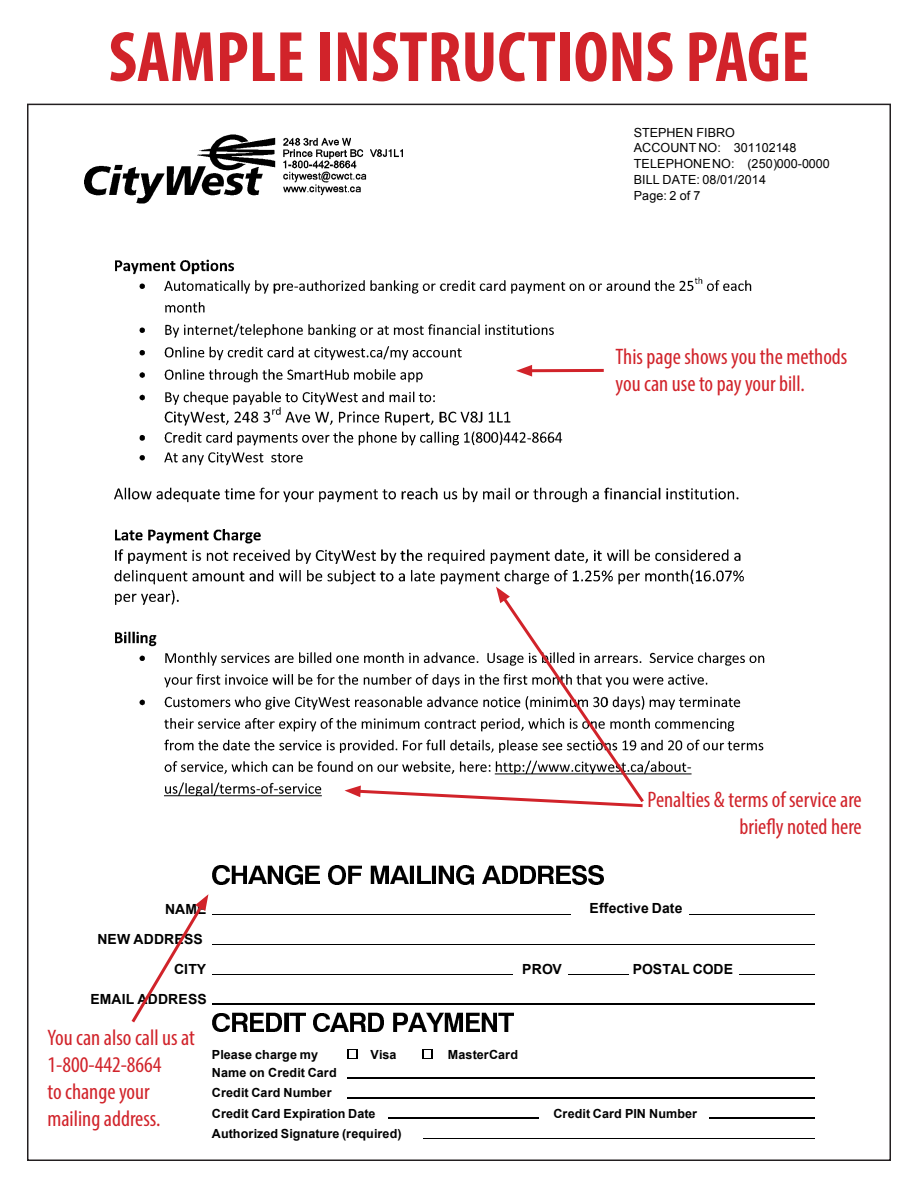
<style>
.page{position:relative;width:918px;height:1188px;background:#fff}
.page>*{position:absolute;margin:0;border:0;box-sizing:border-box;transform-origin:0 0}
.t1{font:700 condensed 72px "Myriad Pro";color:#d1232a}
.t2{font:condensed 22.5px/27px "Myriad Pro";color:#d1232a}
.t3{font:700 13.95px "Arial";letter-spacing:.01em;color:#000}
.t4{font:700 12.6px "Arial";letter-spacing:.01em;color:#000}
.t5{font:12.6px/15.8px "Arial";letter-spacing:.01em;color:#000}
</style>
<div class="page">
<img style="left:84px;top:134px;width:319px;height:70px">
<img style="left:114px;top:259px;width:651px;height:538px">
<hr style="left:348px;top:1078px;width:171px;height:1px;background:#000">
<hr style="left:348px;top:1077px;width:171px;height:1px;background:#000">
<hr style="left:348px;top:1098px;width:171px;height:1px;background:#000">
<hr style="left:348px;top:1097px;width:171px;height:1px;background:#000">
<svg style="left:348px;top:1049px;width:10px;height:10px"></svg>
<hr style="left:383px;top:944px;width:172px;height:1px;background:#000">
<hr style="left:383px;top:914px;width:172px;height:1px;background:#000">
<hr style="left:383px;top:1004px;width:172px;height:1px;background:#000">
<hr style="left:383px;top:1003px;width:172px;height:1px;background:#000">
<hr style="left:383px;top:975px;width:130px;height:1px;background:#000">
<hr style="left:383px;top:974px;width:130px;height:1px;background:#000">
<hr style="left:519px;top:1098px;width:171px;height:1px;background:#000">
<hr style="left:519px;top:1097px;width:171px;height:1px;background:#000">
<hr style="left:388px;top:1118px;width:150px;height:1px;background:#000">
<hr style="left:726px;top:1004px;width:89px;height:1px;background:#000">
<hr style="left:726px;top:1003px;width:89px;height:1px;background:#000">
<hr style="left:423px;top:1138px;width:171px;height:1px;background:#000">
<svg style="left:423px;top:1049px;width:10px;height:10px"></svg>
<hr style="left:212px;top:914px;width:171px;height:1px;background:#000">
<hr style="left:212px;top:1004px;width:171px;height:1px;background:#000">
<hr style="left:212px;top:1003px;width:171px;height:1px;background:#000">
<hr style="left:212px;top:944px;width:171px;height:1px;background:#000">
<hr style="left:212px;top:975px;width:171px;height:1px;background:#000">
<hr style="left:212px;top:974px;width:171px;height:1px;background:#000">
<hr style="left:519px;top:1078px;width:171px;height:1px;background:#000">
<hr style="left:519px;top:1077px;width:171px;height:1px;background:#000">
<hr style="left:726px;top:944px;width:89px;height:1px;background:#000">
<hr style="left:555px;top:944px;width:171px;height:1px;background:#000">
<hr style="left:555px;top:1004px;width:171px;height:1px;background:#000">
<hr style="left:555px;top:1003px;width:171px;height:1px;background:#000">
<svg style="left:555px;top:914px;width:16px;height:1px"></svg>
<hr style="left:594px;top:1138px;width:172px;height:1px;background:#000">
<hr style="left:690px;top:914px;width:125px;height:1px;background:#000">
<hr style="left:569px;top:975px;width:60px;height:1px;background:#000">
<hr style="left:569px;top:974px;width:60px;height:1px;background:#000">
<hr style="left:766px;top:1138px;width:49px;height:1px;background:#000">
<img style="left:212px;top:1012px;width:76px;height:20px">
<img style="left:290px;top:1012px;width:15px;height:19px">
<img style="left:313px;top:1012px;width:71px;height:20px">
<img style="left:393px;top:1012px;width:69px;height:19px">
<img style="left:466px;top:1012px;width:31px;height:19px">
<img style="left:499px;top:1012px;width:15px;height:19px">
<img style="left:212px;top:865px;width:34px;height:20px">
<img style="left:248px;top:865px;width:34px;height:19px">
<img style="left:285px;top:866px;width:17px;height:19px">
<img style="left:305px;top:865px;width:14px;height:19px">
<img style="left:328px;top:865px;width:34px;height:20px">
<img style="left:370px;top:865px;width:18px;height:19px">
<img style="left:390px;top:865px;width:23px;height:19px">
<img style="left:417px;top:865px;width:19px;height:19px">
<img style="left:438px;top:865px;width:16px;height:19px">
<img style="left:456px;top:866px;width:17px;height:19px">
<img style="left:482px;top:865px;width:122px;height:20px">
<hr style="left:690px;top:1098px;width:125px;height:1px;background:#000">
<hr style="left:690px;top:1097px;width:125px;height:1px;background:#000">
<hr style="left:690px;top:1078px;width:125px;height:1px;background:#000">
<hr style="left:690px;top:1077px;width:125px;height:1px;background:#000">
<hr style="left:709px;top:1118px;width:106px;height:1px;background:#000">
<hr style="left:739px;top:975px;width:76px;height:1px;background:#000">
<hr style="left:739px;top:974px;width:76px;height:1px;background:#000">
<hr style="left:526px;top:369px;width:78px;height:3px;background:#d1232a">
<svg style="left:516px;top:365px;width:16px;height:12px"></svg>
<svg style="left:345px;top:587px;width:302px;height:221px"></svg>
<svg style="left:131px;top:894px;width:77px;height:129px"></svg>
<p class="t1" style="left:109px;top:12px;width:702px">SAMPLE INSTRUCTIONS PAGE</p>
<p class="t5" style="left:634px;top:124px;width:198px">STEPHEN FIBRO<br>ACCOUNT NO: 301102148<br>TELEPHONENO: (250)000-0000<br>BILL DATE: 08/01/2014<br>Page: 2 of 7</p>
<p class="t2" style="left:616px;top:343px;width:233px">This page shows you the methods you can use to pay your bill.</p>
<p class="t3" style="left:165px;top:900px;width:43px">NAME</p>
<p class="t3" style="left:97px;top:930px;width:107px">NEW ADDRESS</p>
<p class="t3" style="left:174px;top:960px;width:34px">CITY</p>
<p class="t3" style="left:90px;top:990px;width:118px">EMAIL ADDRESS</p>
<p class="t2" style="left:48px;top:1024px;width:149px">You can also call us at<br>1-800-442-8664</p>
<p class="t2" style="left:48px;top:1078px;width:104px">to change your</p>
<p class="t2" style="left:48px;top:1105px;width:114px">mailing address.</p>
<p class="t4" style="left:212px;top:1046px;width:108px">Please charge my</p>
<p class="t4" style="left:212px;top:1085px;width:121px">Credit Card Number</p>
<p class="t4" style="left:371px;top:1046px;width:27px">Visa</p>
<p class="t4" style="left:212px;top:1065px;width:126px">Name on Credit Card</p>
<p class="t4" style="left:212px;top:1105px;width:165px">Credit Card Expiration Date</p>
<p class="t4" style="left:212px;top:1125px;width:191px">Authorized Signature (required)</p>
<p class="t2" style="left:648px;top:786px;width:216px;text-align:right">Penalties &amp; terms of service are briefly noted here</p>
<p class="t3" style="left:522px;top:960px;width:41px">PROV</p>
<p class="t3" style="left:590px;top:899px;width:94px">Effective Date</p>
<p class="t3" style="left:633px;top:960px;width:102px">POSTAL CODE</p>
<p class="t4" style="left:448px;top:1046px;width:72px">MasterCard</p>
<p class="t4" style="left:553px;top:1105px;width:145px">Credit Card PIN Number</p>
</div>
